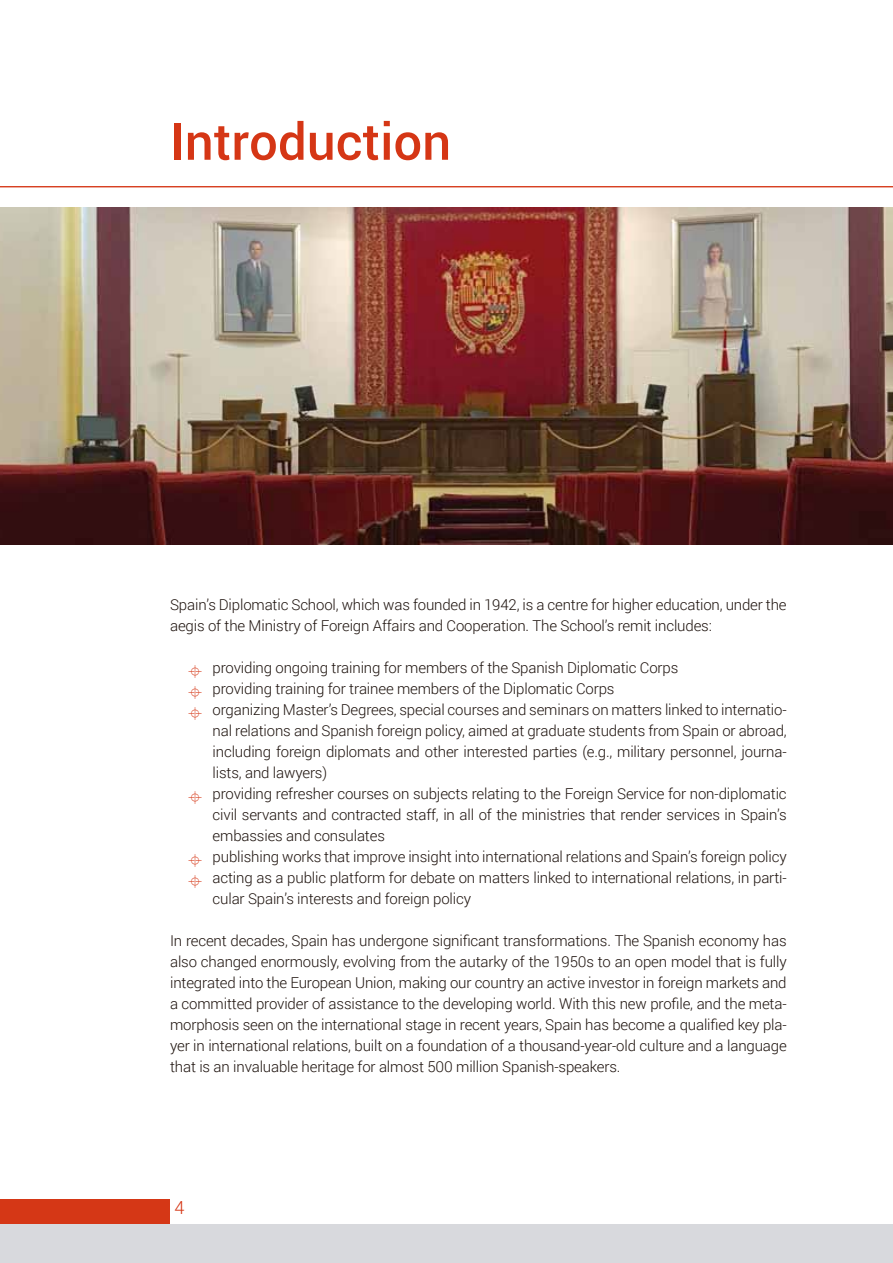
<style>
.page{position:relative;width:893px;height:1263px;background:#fff}
.page>*{position:absolute;margin:0;border:0;box-sizing:border-box;transform-origin:0 0}
.t1{font:500 51px "Roboto";color:#d53615}
.t2{font:300 18px "Roboto";color:#d53615}
.t3{font:300 15px/21px "Roboto";letter-spacing:-.01em;color:#1d120d}
</style>
<div class="page">
<div style="left:0;top:1199px;width:170px;height:64px;background:#d53716"></div>
<div style="left:0;top:1225px;width:893px;height:38px;background:#d8d9dd"></div>
<hr style="left:0;top:186px;width:893px;height:1px;background:#d53716">
<img style="left:0;top:207px;width:893px;height:337px">
<img style="left:892px;top:366px;width:1px;height:178px">
<h1 class="t1" style="left:170px;top:106px;width:305px">Presentación</h1>
<h1 class="t1" style="left:170px;top:106px;width:283px">Introduction</h1>
<p class="t3" style="left:170px;top:594px;width:618px">Spain’s Diplomatic School, which was founded in 1942, is a centre for higher education, under the aegis of the Ministry of Foreign Affairs and Cooperation. The School’s remit includes:</p>
<p class="t3" style="left:213px;top:657px;width:576px">providing ongoing training for members of the Spanish Diplomatic Corps<br>providing training for trainee members of the Diplomatic Corps<br>organizing Master’s Degrees, special courses and seminars on matters linked to internatio&shy;nal relations and Spanish foreign policy, aimed at graduate students from Spain or abroad, including foreign diplomats and other interested parties (e.g., military personnel, journa&shy;lists, and lawyers)<br>providing refresher courses on subjects relating to the Foreign Service for non-diplomatic civil servants and contracted staff, in all of the ministries that render services in Spain’s embassies and consulates<br>publishing works that improve insight into international relations and Spain’s foreign policy acting as a public platform for debate on matters linked to international relations, in parti&shy;cular Spain’s interests and foreign policy</p>
<p class="t3" style="left:170px;top:930px;width:618px;text-align:justify">In recent decades, Spain has undergone significant transformations. The Spanish economy has also changed enormously, evolving from the autarky of the 1950s to an open model that is fully integrated into the European Union, making our country an active investor in foreign markets and a committed provider of assistance to the developing world. With this new profile, and the meta&shy;morphosis seen on the international stage in recent years, Spain has become a qualified key pla&shy;yer in international relations, built on a foundation of a thousand-year-old culture and a language that is an invaluable heritage for almost 500 million Spanish-speakers.</p>
<p class="t2" style="left:174px;top:1195px;width:11px">4</p>
</div>
